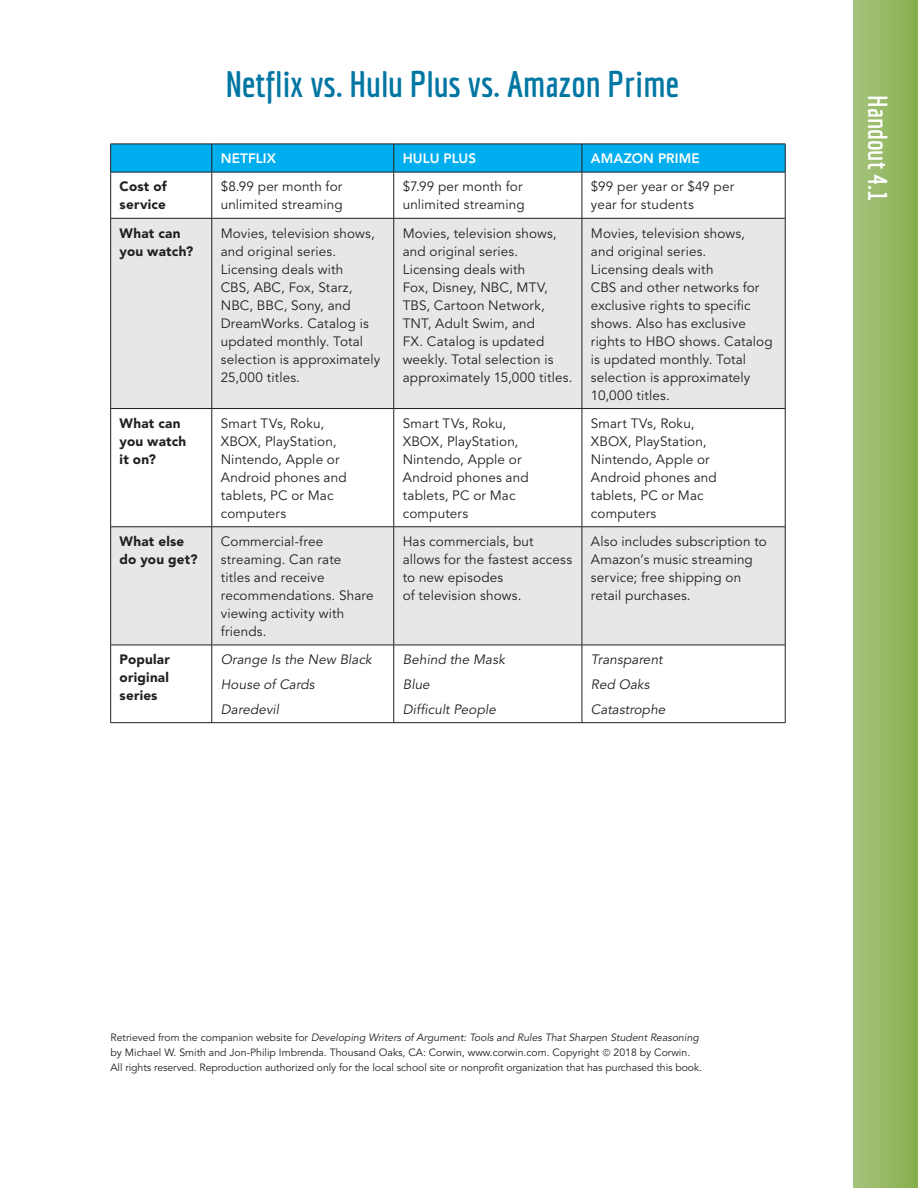
<style>
.page{position:relative;width:918px;height:1188px;background:#fff}
.page>*{position:absolute;margin:0;border:0;box-sizing:border-box;transform-origin:0 0}
.SE3_TI{font:700 36px "Economica";color:#0076a3}
.SE3_NU{font:700 27px "Economica";color:#fff}
.SE3_TT{font:13.5px/18px "Avenir LT Std";letter-spacing:.01em;color:#231f20}
.SE3_TT-2{font:italic 13.5px "Avenir LT Std";letter-spacing:.01em;color:#231f20}
.SE3_TT-3{font:900 13.5px/18px "Avenir LT Std";letter-spacing:.015em;color:#231f20}
.SE3_TCH{font:800 13.5px "Avenir LT Std";letter-spacing:.01em;color:#fff}
.SN_1{font:10.5px/15px "Avenir LT Std";letter-spacing:-.005em;color:#231f20}
.s1{font-style:italic}
</style>
<div class="page">
<svg style="left:111px;top:219px;width:674px;height:426px;fill:#e6e7e9"></svg>
<svg style="left:110px;top:144px;width:676px;height:28px;background:#01a8e7"></svg>
<hr style="left:110px;top:172px;width:102px;height:1px;background:#231f20">
<hr style="left:110px;top:172px;width:1px;height:46px;background:#231f20">
<hr style="left:212px;top:172px;width:182px;height:1px;background:#231f20">
<hr style="left:211px;top:172px;width:1px;height:46px;background:#231f20">
<hr style="left:394px;top:172px;width:188px;height:1px;background:#231f20">
<hr style="left:393px;top:172px;width:1px;height:46px;background:#231f20">
<hr style="left:582px;top:172px;width:203px;height:1px;background:#231f20">
<hr style="left:581px;top:172px;width:1px;height:46px;background:#231f20">
<hr style="left:785px;top:172px;width:1px;height:46px;background:#231f20">
<hr style="left:110px;top:218px;width:102px;height:1px;background:#231f20">
<hr style="left:110px;top:218px;width:1px;height:190px;background:#231f20">
<hr style="left:212px;top:218px;width:182px;height:1px;background:#231f20">
<hr style="left:211px;top:218px;width:1px;height:190px;background:#231f20">
<hr style="left:394px;top:218px;width:188px;height:1px;background:#231f20">
<hr style="left:393px;top:218px;width:1px;height:190px;background:#231f20">
<hr style="left:582px;top:218px;width:203px;height:1px;background:#231f20">
<hr style="left:581px;top:218px;width:1px;height:190px;background:#231f20">
<hr style="left:785px;top:218px;width:1px;height:190px;background:#231f20">
<hr style="left:110px;top:408px;width:102px;height:1px;background:#231f20">
<hr style="left:110px;top:409px;width:1px;height:118px;background:#231f20">
<hr style="left:212px;top:408px;width:182px;height:1px;background:#231f20">
<hr style="left:211px;top:409px;width:1px;height:118px;background:#231f20">
<hr style="left:394px;top:408px;width:188px;height:1px;background:#231f20">
<hr style="left:393px;top:409px;width:1px;height:118px;background:#231f20">
<hr style="left:582px;top:408px;width:203px;height:1px;background:#231f20">
<hr style="left:581px;top:409px;width:1px;height:118px;background:#231f20">
<hr style="left:785px;top:409px;width:1px;height:118px;background:#231f20">
<hr style="left:110px;top:526px;width:102px;height:1px;background:#231f20">
<hr style="left:110px;top:527px;width:1px;height:118px;background:#231f20">
<hr style="left:212px;top:526px;width:182px;height:1px;background:#231f20">
<hr style="left:211px;top:527px;width:1px;height:118px;background:#231f20">
<hr style="left:394px;top:526px;width:188px;height:1px;background:#231f20">
<hr style="left:393px;top:527px;width:1px;height:118px;background:#231f20">
<hr style="left:582px;top:526px;width:203px;height:1px;background:#231f20">
<hr style="left:581px;top:527px;width:1px;height:118px;background:#231f20">
<hr style="left:785px;top:527px;width:1px;height:118px;background:#231f20">
<hr style="left:110px;top:645px;width:102px;height:1px;background:#231f20">
<hr style="left:110px;top:645px;width:1px;height:77px;background:#231f20">
<hr style="left:212px;top:645px;width:182px;height:1px;background:#231f20">
<hr style="left:211px;top:645px;width:1px;height:77px;background:#231f20">
<hr style="left:394px;top:645px;width:188px;height:1px;background:#231f20">
<hr style="left:393px;top:645px;width:1px;height:77px;background:#231f20">
<hr style="left:582px;top:645px;width:203px;height:1px;background:#231f20">
<hr style="left:581px;top:645px;width:1px;height:77px;background:#231f20">
<hr style="left:785px;top:645px;width:1px;height:77px;background:#231f20">
<hr style="left:110px;top:722px;width:102px;height:1px;background:#231f20">
<hr style="left:212px;top:722px;width:182px;height:1px;background:#231f20">
<hr style="left:394px;top:722px;width:188px;height:1px;background:#231f20">
<hr style="left:582px;top:722px;width:203px;height:1px;background:#231f20">
<div style="left:853px;top:0;width:65px;height:1188px;background:linear-gradient(to right,#a6c37e,#86af4c)"></div>
<p class="SE3_TI" style="left:226px;top:63px;width:454px">Netflix vs. Hulu Plus vs. Amazon Prime</p>
<p class="SE3_TCH" style="left:221px;top:150px;width:57px">NETFLIX</p>
<p class="SE3_TCH" style="left:403px;top:150px;width:75px">HULU PLUS</p>
<p class="SE3_TCH" style="left:591px;top:150px;width:110px">AMAZON PRIME</p>
<p class="SE3_TT-3" style="left:120px;top:178px;width:49px">Cost of service</p>
<p class="SE3_TT" style="left:221px;top:178px;width:123px">$8.99 per month for unlimited streaming</p>
<p class="SE3_TT" style="left:403px;top:178px;width:123px">$7.99 per month for unlimited streaming</p>
<p class="SE3_TT" style="left:591px;top:178px;width:145px">$99 per year or $49 per year for students</p>
<p class="SE3_TT-3" style="left:120px;top:224px;width:75px">What can you watch?</p>
<p class="SE3_TT" style="left:221px;top:224px;width:161px">Movies, television shows, and original series.<br>Licensing deals with<br>CBS, ABC, Fox, Starz,<br>NBC, BBC, Sony, and<br>DreamWorks. Catalog is updated monthly. Total selection is approximately<br>25,000 titles.</p>
<p class="SE3_TT" style="left:403px;top:224px;width:171px">Movies, television shows, and original series.<br>Licensing deals with<br>Fox, Disney, NBC, MTV,<br>TBS, Cartoon Network,<br>TNT, Adult Swim, and<br>FX. Catalog is updated weekly. Total selection is approximately 15,000 titles.</p>
<p class="SE3_TT" style="left:591px;top:224px;width:183px">Movies, television shows,<br>and original series.<br>Licensing deals with<br>CBS and other networks for exclusive rights to specific shows. Also has exclusive rights to HBO shows. Catalog is updated monthly. Total selection is approximately<br>10,000 titles.</p>
<p class="SE3_TT-3" style="left:120px;top:414px;width:68px">What can you watch it on?</p>
<p class="SE3_TT" style="left:221px;top:414px;width:127px">Smart TVs, Roku,<br>XBOX, PlayStation,<br>Nintendo, Apple or<br>Android phones and tablets, PC or Mac computers</p>
<p class="SE3_TT" style="left:403px;top:414px;width:127px">Smart TVs, Roku,<br>XBOX, PlayStation,<br>Nintendo, Apple or<br>Android phones and tablets, PC or Mac computers</p>
<p class="SE3_TT" style="left:591px;top:414px;width:127px">Smart TVs, Roku,<br>XBOX, PlayStation,<br>Nintendo, Apple or<br>Android phones and tablets, PC or Mac computers</p>
<p class="SE3_TT-3" style="left:120px;top:532px;width:80px">What else do you get?</p>
<p class="SE3_TT" style="left:221px;top:533px;width:154px">Commercial-free streaming. Can rate titles and receive recommendations. Share viewing activity with friends.</p>
<p class="SE3_TT" style="left:403px;top:533px;width:171px">Has commercials, but allows for the fastest access to new episodes<br>of television shows.</p>
<p class="SE3_TT" style="left:591px;top:533px;width:177px">Also includes subscription to<br>Amazon’s music streaming service; free shipping on retail purchases.</p>
<p class="SE3_TT-3" style="left:120px;top:650px;width:52px;text-align:justify">Popular original series</p>
<p class="SE3_TT-2" style="left:221px;top:652px;width:152px">Orange Is the New Black</p>
<p class="SE3_TT-2" style="left:403px;top:652px;width:104px">Behind the Mask</p>
<p class="SE3_TT-2" style="left:403px;top:676px;width:29px">Blue</p>
<p class="SE3_TT-2" style="left:403px;top:701px;width:95px">Difficult People</p>
<p class="SE3_TT-2" style="left:591px;top:652px;width:73px">Transparent</p>
<p class="SE3_TT-2" style="left:591px;top:676px;width:60px">Red Oaks</p>
<p class="SE3_TT-2" style="left:591px;top:701px;width:76px">Catastrophe</p>
<p class="SE3_TT-2" style="left:221px;top:676px;width:95px">House of Cards</p>
<p class="SE3_TT-2" style="left:221px;top:701px;width:60px">Daredevil</p>
<p class="SE3_NU" style="left:893px;top:95px;width:108px;rotate:90deg">Handout 4.1</p>
<p class="SN_1" style="left:110px;top:1031px;width:590px">Retrieved from the companion website for <span class="s1">Developing Writers of Argument: Tools and Rules That Sharpen Student Reasoning </span>by Michael W. Smith and Jon-Philip Imbrenda. Thousand Oaks, CA: Corwin, www.corwin.com. Copyright</p>
<p class="SN_1" style="left:110px;top:1046px;width:593px;text-indent:503px">2018 by Corwin.<br>All rights reserved. Reproduction authorized only for the local school site or nonprofit organization that has purchased this book.</p>
</div>
